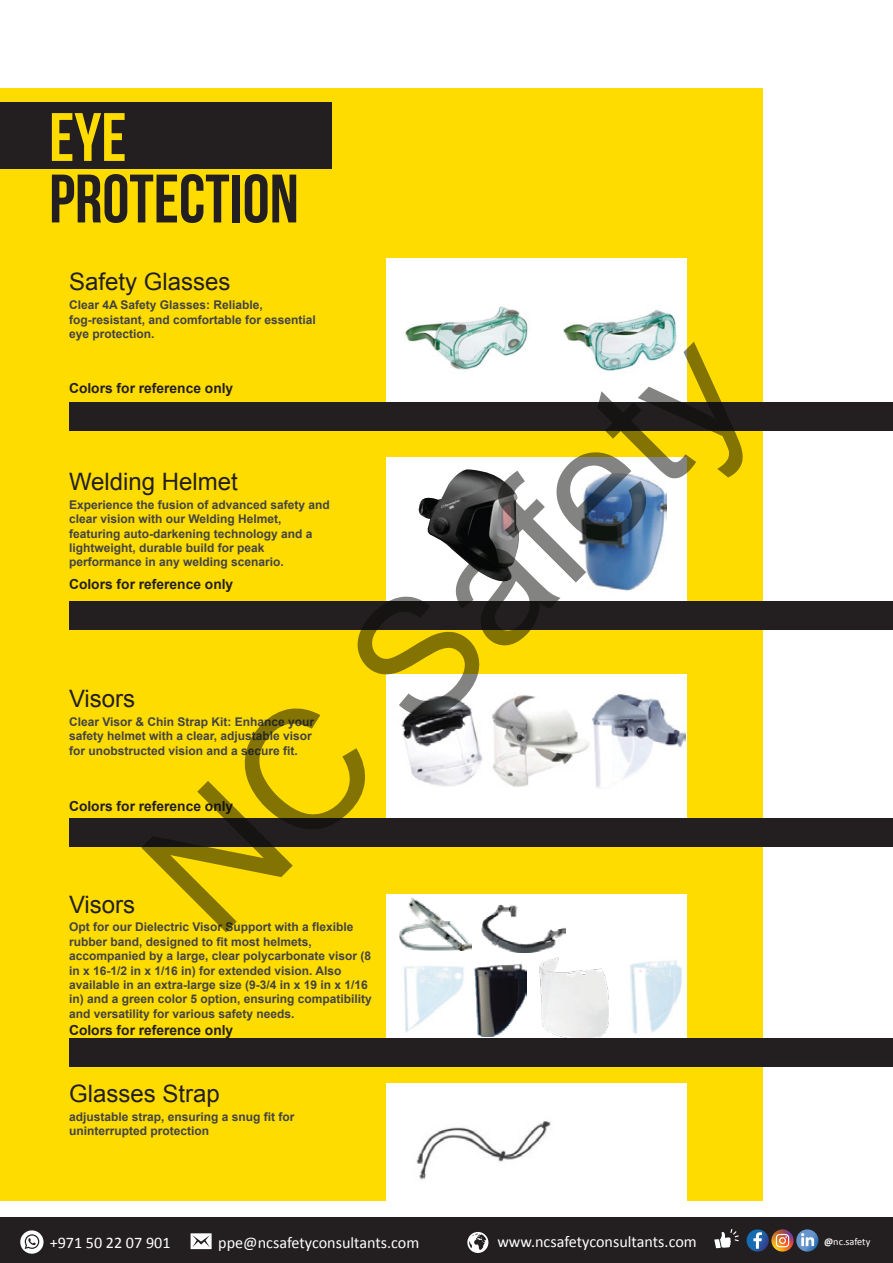
<style>
.page{position:relative;width:893px;height:1263px;background:#fff}
.page>*{position:absolute;margin:0;border:0;box-sizing:border-box;transform-origin:0 0}
.t1{font:167.4px "Arial";color:rgb(8 10 5/.5)}
.t2{font:68.4px "Bebas Neue";color:#231f20}
.t3{font:68.4px "Bebas Neue";color:#fedc00}
.t4{font:24px "Arial";color:#231f20}
.t5{font:16.2px "Calibri";color:#fff}
.t6{font:700 13.8px "Arial";color:#231f20}
.t7{font:700 12px/14.4px "Arial";color:#434345}
.t8{font:10.2px "Calibri";letter-spacing:-.005em;color:#fff}
.s1{font-weight:700}
</style>
<div class="page">
<div style="left:0;top:88px;width:762px;height:1113px;background:#fedc00"></div>
<div style="left:387px;top:258px;width:300px;height:172px;background:#fff"></div>
<div style="left:387px;top:458px;width:300px;height:172px;background:#fff"></div>
<div style="left:69px;top:402px;width:824px;height:28px;background:#231f20"></div>
<div style="left:387px;top:675px;width:300px;height:172px;background:#fff"></div>
<div style="left:0;top:103px;width:332px;height:66px;background:#231f20"></div>
<div style="left:69px;top:602px;width:824px;height:28px;background:#231f20"></div>
<div style="left:69px;top:819px;width:824px;height:28px;background:#231f20"></div>
<div style="left:0;top:1218px;width:893px;height:45px;background:#231f20"></div>
<svg style="left:191px;top:1233px;width:21px;height:16px"></svg>
<svg style="left:467px;top:1232px;width:21px;height:21px"></svg>
<svg style="left:20px;top:1230px;width:24px;height:24px"></svg>
<svg style="left:714px;top:1229px;width:25px;height:19px"></svg>
<svg style="left:747px;top:1229px;width:22px;height:22px"></svg>
<svg style="left:753px;top:1232px;width:9px;height:17px"></svg>
<svg style="left:771px;top:1229px;width:23px;height:22px"></svg>
<svg style="left:776px;top:1234px;width:13px;height:13px"></svg>
<svg style="left:796px;top:1229px;width:22px;height:22px"></svg>
<svg style="left:801px;top:1233px;width:13px;height:13px"></svg>
<div style="left:387px;top:895px;width:300px;height:172px;background:#fff"></div>
<div style="left:387px;top:1083px;width:300px;height:125px;background:#fff"></div>
<div style="left:69px;top:1039px;width:824px;height:28px;background:#231f20"></div>
<img style="left:404px;top:306px;width:124px;height:64px">
<img style="left:564px;top:309px;width:113px;height:62px">
<img style="left:579px;top:473px;width:87px;height:118px">
<img style="left:418px;top:469px;width:101px;height:113px">
<img style="left:401px;top:695px;width:82px;height:92px">
<img style="left:492px;top:695px;width:97px;height:92px">
<img style="left:592px;top:692px;width:93px;height:96px">
<img style="left:399px;top:898px;width:72px;height:52px">
<img style="left:481px;top:904px;width:85px;height:49px">
<img style="left:540px;top:957px;width:69px;height:80px">
<img style="left:630px;top:960px;width:52px;height:74px">
<img style="left:404px;top:966px;width:60px;height:66px">
<img style="left:475px;top:964px;width:51px;height:72px">
<img style="left:416px;top:1121px;width:135px;height:59px">
<h2 class="t3" style="left:49px;top:100px;width:79px">EYE</h2>
<h2 class="t2" style="left:49px;top:161px;width:251px">PROTECTION</h2>
<h3 class="t4" style="left:69px;top:266px;width:163px">Safety Glasses</h3>
<p class="t7" style="left:69px;top:298px;width:248px">Clear 4A Safety Glasses: Reliable, fog-resistant, and comfortable for essential eye protection.</p>
<h1 class="t1" style="left:98px;top:822px;width:764px;rotate:-45deg">NC Safety</h1>
<p class="t6" style="left:69px;top:379px;width:166px">Colors for reference only</p>
<h3 class="t4" style="left:69px;top:466px;width:170px">Welding Helmet</h3>
<p class="t7" style="left:69px;top:498px;width:262px">Experience the fusion of advanced safety and clear vision with our Welding Helmet, featuring auto-darkening technology and a lightweight, durable build for peak performance in any welding scenario.</p>
<p class="t6" style="left:69px;top:575px;width:166px">Colors for reference only</p>
<h3 class="t4" style="left:69px;top:683px;width:68px">Visors</h3>
<p class="t7" style="left:69px;top:715px;width:247px">Clear Visor &amp; Chin Strap Kit: Enhance your safety helmet with a clear, adjustable visor for unobstructed vision and a secure fit.</p>
<p class="t6" style="left:69px;top:797px;width:166px">Colors for reference only</p>
<h3 class="t4" style="left:69px;top:888px;width:68px">Visors</h3>
<p class="t7" style="left:69px;top:920px;width:304px">Opt for our Dielectric Visor Support with a flexible rubber band, designed to fit most helmets, accompanied by a large, clear polycarbonate visor (8 in x 16-1/2 in x 1/16 in) for extended vision. Also available in an extra-large size (9-3/4 in x 19 in x 1/16 in) and a green color 5 option, ensuring compatibility and versatility for various safety needs.</p>
<p class="t6" style="left:69px;top:1021px;width:166px">Colors for reference only</p>
<h3 class="t4" style="left:69px;top:1078px;width:152px">Glasses Strap</h3>
<p class="t7" style="left:69px;top:1110px;width:227px">adjustable strap, ensuring a snug fit for uninterrupted protection</p>
<h3 class="t5" style="left:50px;top:1231px;width:122px">+971 50 22 07 901</h3>
<h3 class="t5" style="left:218px;top:1231px;width:203px">ppe@ncsafetyconsultants.com</h3>
<h3 class="t5" style="left:497px;top:1230px;width:201px">www.ncsafetyconsultants.com</h3>
<p class="t8" style="left:824px;top:1235px;width:48px"><span class="s1">@</span>nc.safety</p>
</div>
